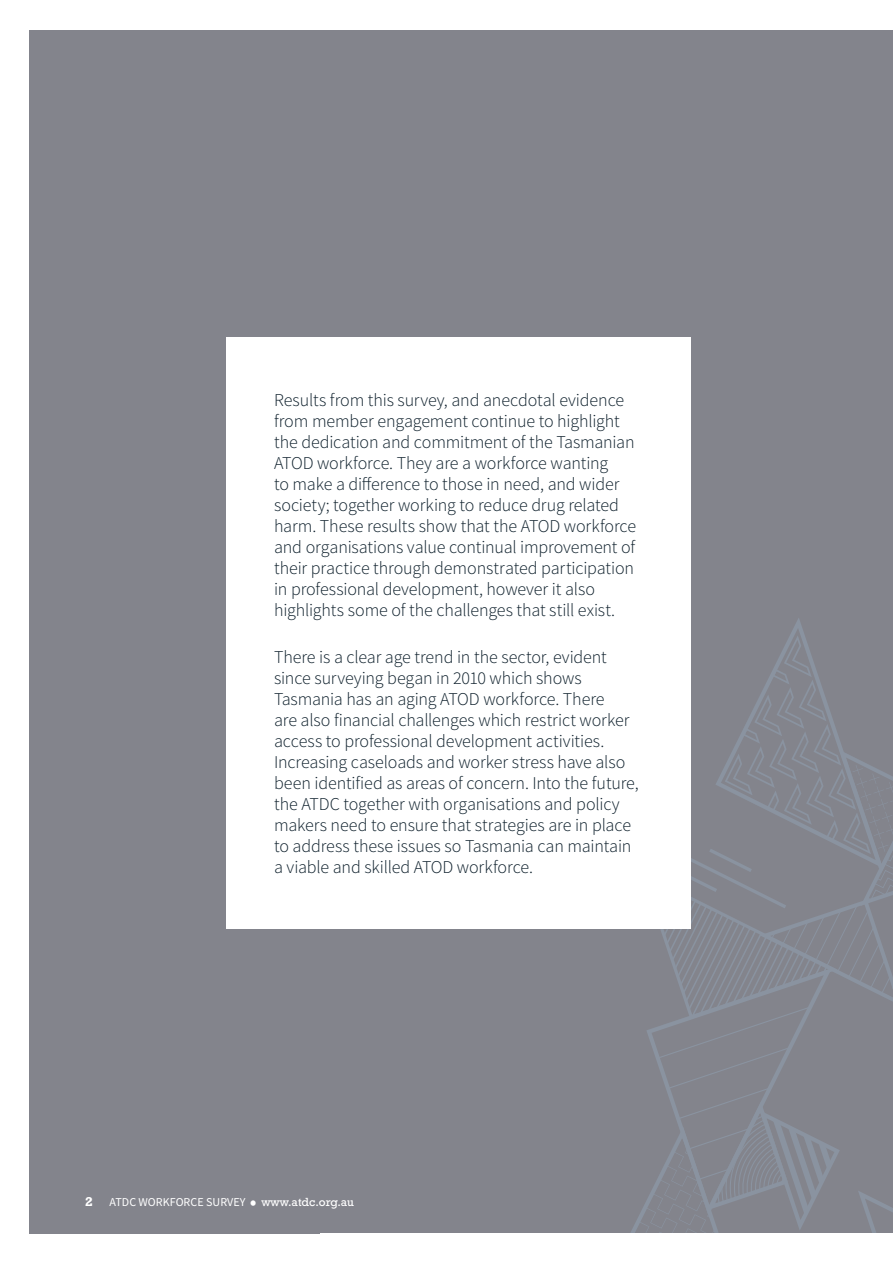
<style>
.page{position:relative;width:893px;height:1263px;background:#fff}
.page>*{position:absolute;margin:0;border:0;box-sizing:border-box;transform-origin:0 0}
.t1{font:300 18px/21px "Source Sans Pro";letter-spacing:-.01em;color:#0d1f2b}
.t2{font:12px "Source Sans Pro";color:#fff}
.t3{font:700 12px "Rockwell";color:#fff}
.s1{font-size:22.5px}
.s2{font-family:"Rockwell"}
</style>
<div class="page">
<div style="left:30px;top:30px;width:863px;height:1203px;background:#83848c"></div>
<svg style="left:567px;top:617px;width:326px;height:616px"></svg>
<div style="left:226px;top:337px;width:464px;height:591px;background:#fff"></div>
<p class="t1" style="left:274px;top:390px;width:364px">Results from this survey, and anecdotal evidence from member engagement continue to highlight the dedication and commitment of the Tasmanian ATOD workforce. They are a workforce wanting<br>to make a difference to those in need, and wider society; together working to reduce drug related harm. These results show that the ATOD workforce and organisations value continual improvement of their practice through demonstrated participation in professional development, however it also highlights some of the challenges that still exist.</p>
<p class="t1" style="left:274px;top:646px;width:366px">There is a clear age trend in the sector, evident since surveying began in 2010 which shows Tasmania has an aging ATOD workforce. There<br>are also financial challenges which restrict worker access to professional development activities.<br>Increasing caseloads and worker stress have also been identified as areas of concern. Into the future, the ATDC together with organisations and policy makers need to ensure that strategies are in place to address these issues so Tasmania can maintain a viable and skilled ATOD workforce.</p>
<p class="t3" style="left:85px;top:1194px;width:9px">2</p>
<p class="t2" style="left:109px;top:1195px;width:246px">ATDC WORKFORCE SURVEY <span class="s1">•</span> <span class="s2">www.atdc.org.au</span></p>
</div>
